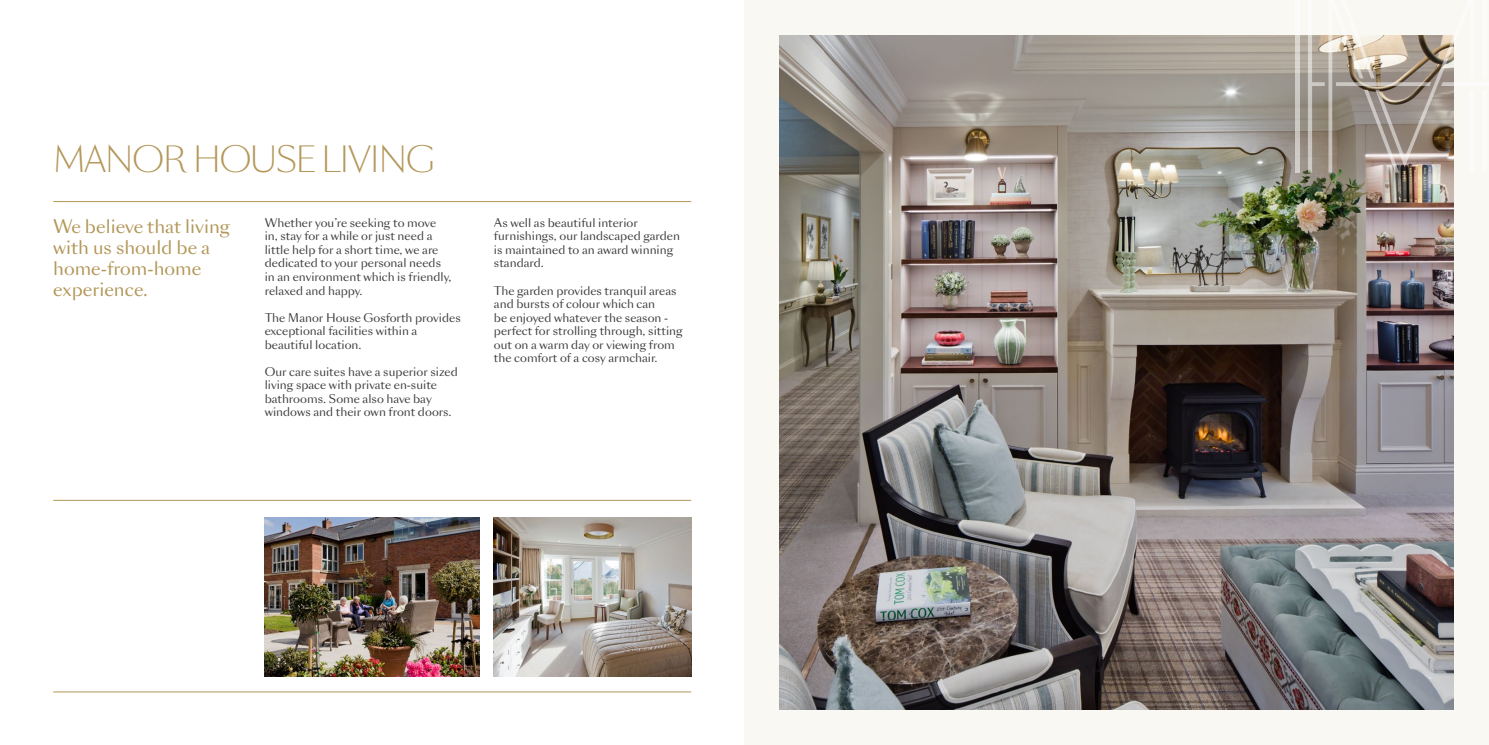
<style>
.page{position:relative;width:1489px;height:745px;background:#fff}
.page>*{position:absolute;margin:0;border:0;box-sizing:border-box;transform-origin:0 0}
.t1{font:300 33.75px "Sang Bleu Sans";letter-spacing:-.04em;color:#b39759}
.t2{font:17.5px/21px "Sang Bleu Sans";color:#b39759}
.t3{font:11.25px/13.5px "Sang Bleu Sans";color:#3e3e3f}
</style>
<div class="page">
<div style="left:744px;top:0;width:744px;height:744px;background:#f9f8f3"></div>
<hr style="left:53px;top:691px;width:638px;height:1px;background:#b39759">
<hr style="left:53px;top:201px;width:638px;height:1px;background:#b39759">
<img style="left:265px;top:517px;width:215px;height:159px">
<hr style="left:53px;top:500px;width:638px;height:1px;background:#b39759">
<img style="left:494px;top:517px;width:197px;height:159px">
<img style="left:780px;top:35px;width:673px;height:674px">
<svg style="left:1295px;top:35px;width:4px;height:137px"></svg>
<svg style="left:1307px;top:35px;width:147px;height:137px"></svg>
<p class="t1" style="left:53px;top:138px;width:383px">MANOR HOUSE LIVING</p>
<p class="t2" style="left:53px;top:215px;width:178px">We believe that living with us should be a home-from-home experience.</p>
<p class="t3" style="left:265px;top:216px;width:188px">Whether you’re seeking to move in, stay for a while or just need a little help for a short time, we are dedicated to your personal needs in an environment which is friendly, relaxed and happy.</p>
<p class="t3" style="left:265px;top:310px;width:198px">The Manor House Gosforth provides exceptional facilities within a beautiful location.</p>
<p class="t3" style="left:265px;top:364px;width:195px">Our care suites have a superior sized living space with private en-suite bathrooms. Some also have bay windows and their own front doors.</p>
<p class="t3" style="left:494px;top:216px;width:187px">As well as beautiful interior furnishings, our landscaped garden is maintained to an award winning standard.</p>
<p class="t3" style="left:494px;top:283px;width:190px">The garden provides tranquil areas and bursts of colour which can<br>be enjoyed whatever the season - perfect for strolling through, sitting out on a warm day or viewing from the comfort of a cosy armchair.</p>
</div>
